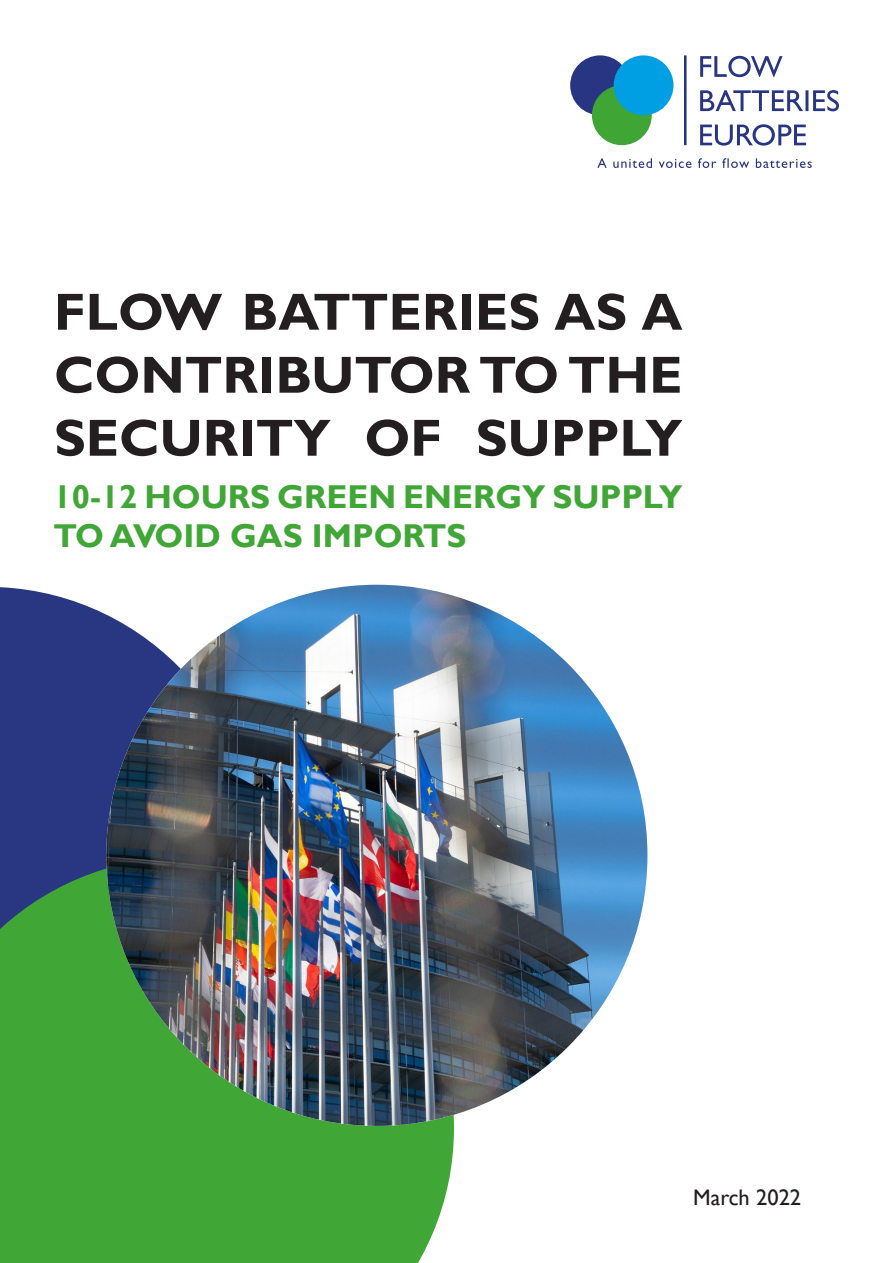
<style>
.page{position:relative;width:893px;height:1263px;background:#fff}
.page>*{position:absolute;margin:0;border:0;box-sizing:border-box;transform-origin:0 0}
.t1{font:700 52.5px/63px "Gill Sans";color:#231f20;text-align:justify}
.t2{font:700 33px/39.6px "Gill Sans";color:#40a636}
.t3{font:22.5px "Gill Sans";color:#231f20}
</style>
<div class="page">
<svg style="left:0;top:587px;width:257px;height:270px;fill:#293682"></svg>
<div style="left:0;top:857px;width:454px;height:406px;background:#40a636"></div>
<img style="left:106px;top:585px;width:541px;height:541px;border-radius:271px">
<svg style="left:597px;top:158px;width:215px;height:10px"></svg>
<svg style="left:700px;top:124px;width:106px;height:22px"></svg>
<svg style="left:700px;top:90px;width:139px;height:21px"></svg>
<svg style="left:700px;top:56px;width:82px;height:21px"></svg>
<div style="left:570px;top:55px;width:60px;height:60px;background:#283583;border-radius:50%"></div>
<div style="left:592px;top:85px;width:60px;height:60px;background:#3fa535;border-radius:50%"></div>
<div style="left:614px;top:55px;width:59px;height:60px;background:#009fe3;border-radius:50%"></div>
<hr style="left:684px;top:55px;width:3px;height:90px;background:#283583">
<p class="t1" style="left:54px;top:282px;width:630px">FLOW BATTERIES AS A CONTRIBUTOR TO THE SECURITY OF SUPPLY</p>
<p class="t2" style="left:54px;top:477px;width:630px">10-12 HOURS GREEN ENERGY SUPPLY<br>TO AVOID GAS IMPORTS</p>
<p class="t3" style="left:693px;top:1184px;width:109px">March 2022</p>
</div>
